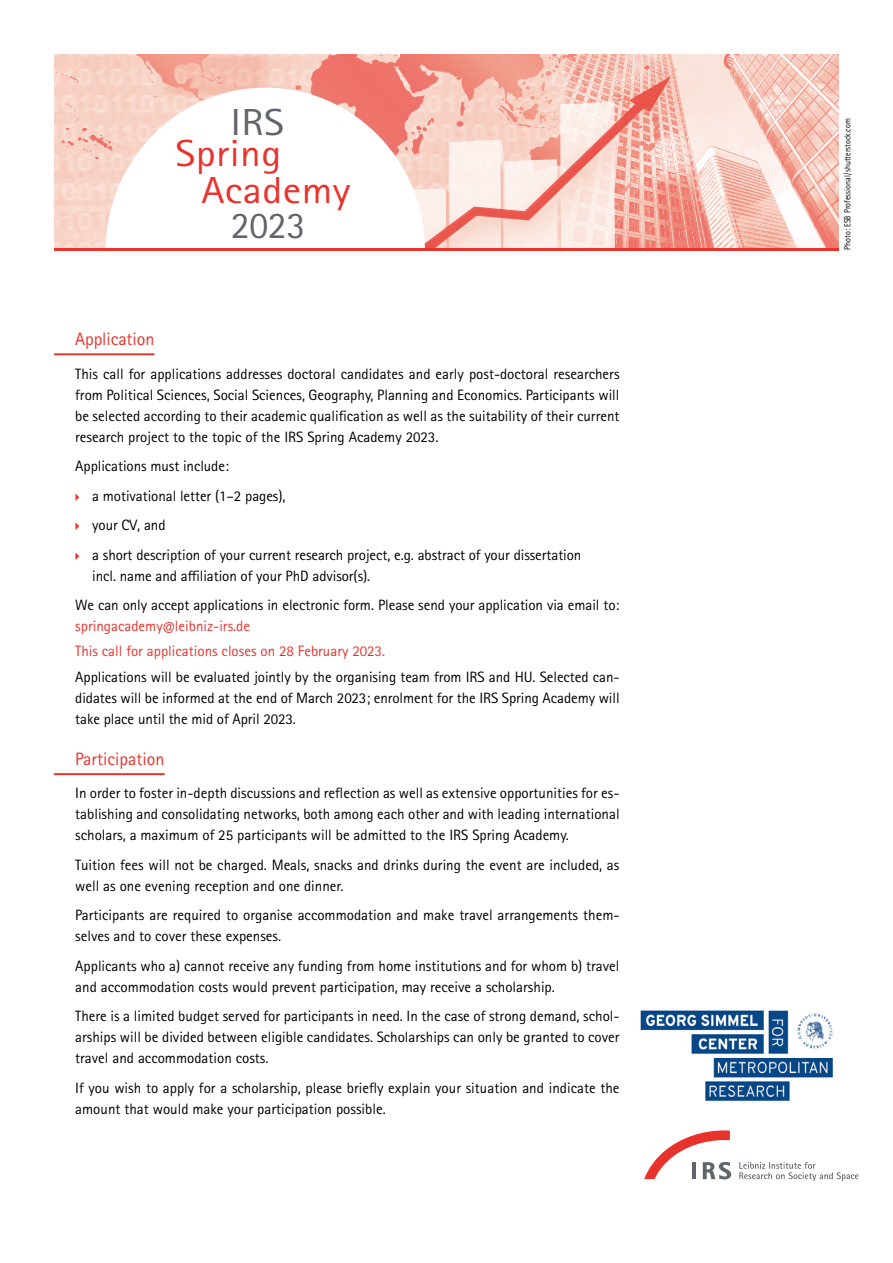
<style>
.page{position:relative;width:893px;height:1263px;background:#fff}
.page>*{position:absolute;margin:0;border:0;box-sizing:border-box;transform-origin:0 0}
.t1{font:37.65px "Rotis Sans Serif Pro";letter-spacing:.01em;color:#e7332c;scale:1.1 1}
.t2{font:37.65px "Rotis Sans Serif Pro";color:#60646b}
.t3{font:37.65px "Rotis Sans Serif Pro";color:#60646b;scale:1.1 1}
.t4{font:18px "Rotis Sans Serif Pro";letter-spacing:-.005em;color:#e7332c}
.t5{font:15px/21px "Rotis Sans Serif Pro";color:#000}
.t6{font:15px/25.2px "Rotis Sans Serif Pro";color:#e7332c}
.t7{font:9px "Rotis Sans Serif Pro";letter-spacing:.01em;color:#000;scale:.88 1}
</style>
<div class="page">
<svg style="left:739px;top:1162px;width:119px;height:19px"></svg>
<svg style="left:644px;top:1130px;width:87px;height:49px"></svg>
<img style="left:640px;top:1010px;width:193px;height:91px">
<img style="left:54px;top:54px;width:785px;height:194px">
<svg style="left:419px;top:74px;width:254px;height:173px"></svg>
<svg style="left:106px;top:88px;width:319px;height:160px"></svg>
<hr style="left:54px;top:248px;width:785px;height:2px;background:#e7332c">
<hr style="left:54px;top:353px;width:100px;height:2px;background:#e7332c">
<hr style="left:54px;top:773px;width:111px;height:2px;background:#e7332c">
<h1 class="t3" style="left:230px;top:100px;width:50px">IRS</h1>
<h1 class="t1" style="left:176px;top:131px;width:98px">Spring</h1>
<h1 class="t1" style="left:201px;top:168px;width:137px">Academy</h1>
<h1 class="t2" style="left:231px;top:203px;width:76px">2023</h1>
<p class="t4" style="left:75px;top:328px;width:81px">Application</p>
<p class="t5" style="left:75px;top:363px;width:546px;text-align:justify">This call for applications addresses doctoral candidates and early post-doctoral researchers from Political Sciences, Social Sciences, Geography, Planning and Economics. Participants will be selected according to their academic qualification as well as the suitability of their current research project to the topic of the IRS Spring Academy 2023.</p>
<p class="t5" style="left:92px;top:451px;width:491px;line-height:29.5px;text-indent:-17px">Applications must include:<br>a motivational letter (1–2 pages),<br>your CV, and<br>a short description of your current research project, e.g. abstract of your dissertation</p>
<p class="t5" style="left:75px;top:561px;width:546px;line-height:29.5px;text-indent:17px">incl. name and affiliation of your PhD advisor(s).<br>We can only accept applications in electronic form. Please send your application via email to:</p>
<p class="t6" style="left:75px;top:614px;width:311px">springacademy@leibniz-irs.de<br>This call for applications closes on 28 February 2023.</p>
<p class="t5" style="left:75px;top:666px;width:546px;text-align:justify">Applications will be evaluated jointly by the organising team from IRS and HU. Selected can&shy;didates will be informed at the end of March 2023; enrolment for the IRS Spring Academy will take place until the mid of April 2023.</p>
<p class="t4" style="left:75px;top:748px;width:91px">Participation</p>
<p class="t5" style="left:75px;top:783px;width:546px;text-align:justify">In order to foster in-depth discussions and reflection as well as extensive opportunities for es&shy;tablishing and consolidating networks, both among each other and with leading international scholars, a maximum of 25 participants will be admitted to the IRS Spring Academy.</p>
<p class="t5" style="left:75px;top:854px;width:546px">Tuition fees will not be charged. Meals, snacks and drinks during the event are included, as well as one evening reception and one dinner.</p>
<p class="t5" style="left:75px;top:905px;width:546px">Participants are required to organise accommodation and make travel arrangements them&shy;selves and to cover these expenses.</p>
<p class="t5" style="left:75px;top:955px;width:546px">Applicants who a) cannot receive any funding from home institutions and for whom b) travel and accommodation costs would prevent participation, may receive a scholarship.</p>
<p class="t5" style="left:75px;top:1006px;width:546px;text-align:justify">There is a limited budget served for participants in need. In the case of strong demand, schol&shy;arships will be divided between eligible candidates. Scholarships can only be granted to cover travel and accommodation costs.</p>
<p class="t5" style="left:75px;top:1077px;width:546px">If you wish to apply for a scholarship, please briefly explain your situation and indicate the amount that would make your participation possible.</p>
<p class="t7" style="left:842px;top:250px;width:151px;rotate:-90deg">Photo: ESB Professional/shutterstock.com</p>
</div>
